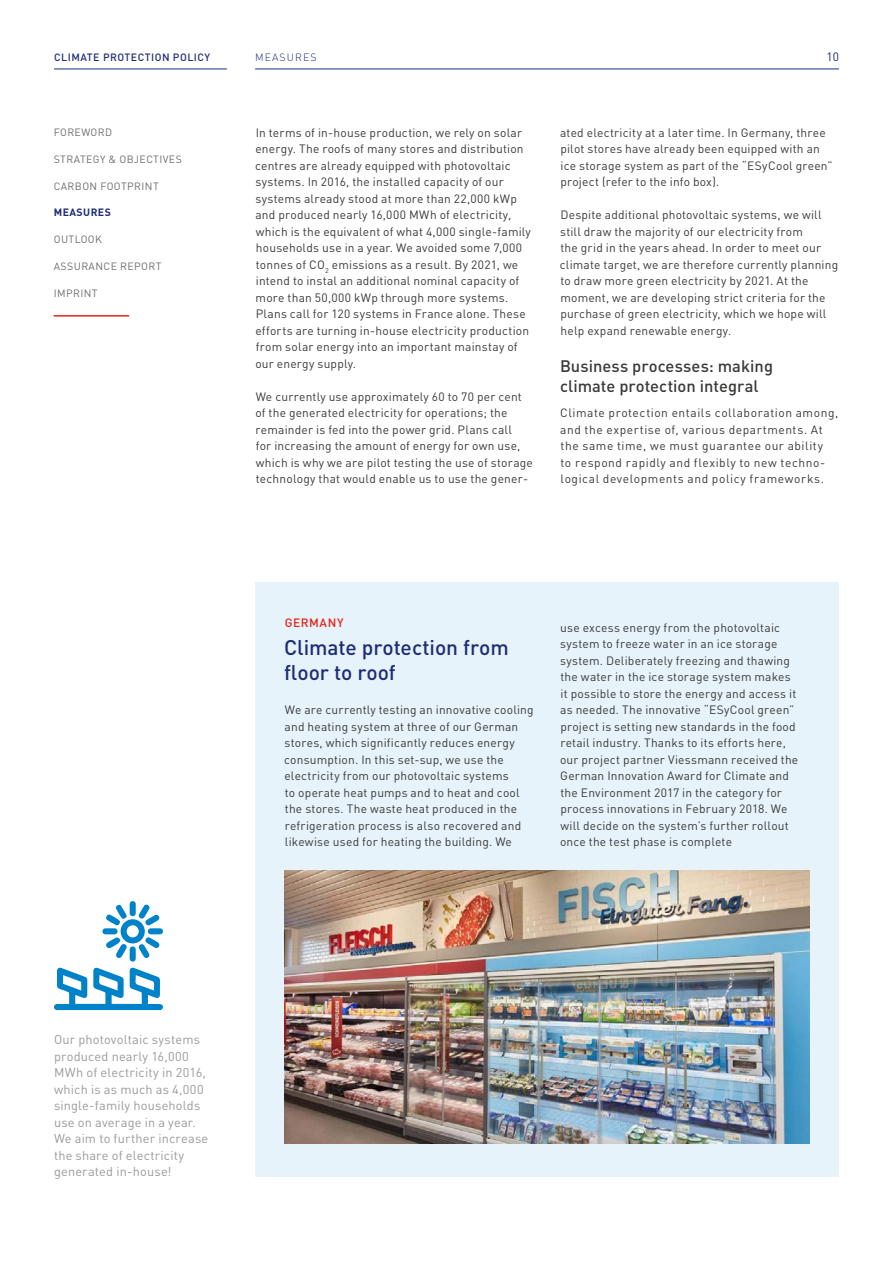
<style>
.page{position:relative;width:893px;height:1263px;background:#fff}
.page>*{position:absolute;margin:0;border:0;box-sizing:border-box;transform-origin:0 0}
.t1{font:500 21px/25.2px "DIN Pro";letter-spacing:-.005em;color:#202d75}
.t2{font:500 16.5px/19.5px "DIN Pro";letter-spacing:.005em;color:#3a3a39}
.t3{font:12.75px/16.5px "DIN Pro";letter-spacing:.015em;color:#9a9a9a}
.t4{font:12px/16.5px "DIN Pro";letter-spacing:.015em;color:#3a3a39}
.t5{font:12px/16.5px "DIN Pro";letter-spacing:.045em;color:#3a3a39}
.t6{font:500 12px "DIN Pro";letter-spacing:.05em;color:#e3241b}
.t7{font:12px "DIN Pro";color:#202d75}
.t8{font:10.5px "DIN Pro";letter-spacing:.04em;color:#6e6e6e}
.t9{font:500 10.5px "DIN Pro";letter-spacing:.05em;color:#202d75}
.t10{font:700 10.5px "DIN Pro";letter-spacing:.04em;color:#202d75}
.t11{font:300 10.5px "DIN Pro";color:#202d75}
</style>
<div class="page">
<div style="left:255px;top:582px;width:584px;height:594px;background:#e6f3fa"></div>
<hr style="left:54px;top:315px;width:75px;height:2px;background:#e3241b">
<svg style="left:54px;top:901px;width:109px;height:109px"></svg>
<img style="left:285px;top:871px;width:524px;height:272px">
<hr style="left:54px;top:69px;width:173px;height:1px;background:#202d75">
<hr style="left:255px;top:69px;width:584px;height:1px;background:#202d75">
<p class="t9" style="left:54px;top:49px;width:158px">CLIMATE PROTECTION POLICY</p>
<p class="t11" style="left:255px;top:49px;width:18px">MEASURES</p>
<p class="t7" style="left:826px;top:48px;width:14px">10</p>
<p class="t8" style="left:54px;top:124px;width:60px">FOREWORD</p>
<p class="t8" style="left:54px;top:151px;width:130px">STRATEGY &amp; OBJECTIVES</p>
<p class="t8" style="left:54px;top:177px;width:106px">CARBON FOOTPRINT</p>
<p class="t10" style="left:54px;top:204px;width:59px">MEASURES</p>
<p class="t8" style="left:54px;top:231px;width:50px">OUTLOOK</p>
<p class="t8" style="left:54px;top:258px;width:109px">ASSURANCE REPORT</p>
<p class="t8" style="left:54px;top:285px;width:45px">IMPRINT</p>
<p class="t4" style="left:255px;top:123px;width:277px">In terms of in-house production, we rely on solar energy. The roofs of many stores and distribution centres are already equipped with photovoltaic systems. In 2016, the installed capacity of our systems already stood at more than 22,000 kWp and produced nearly 16,000 MWh of electricity, which is the equivalent of what 4,000 single-family households use in a year. We avoided some 7,000 tonnes of CO<sub>2</sub> emissions as a result. By 2021, we intend to instal an additional nominal capacity of more than 50,000 kWp through more systems.<br>Plans call for 120 systems in France alone. These efforts are turning in-house electricity production from solar energy into an important mainstay of our energy supply.</p>
<p class="t4" style="left:255px;top:387px;width:279px">We currently use approximately 60 to 70 per cent of the generated electricity for operations; the remainder is fed into the power grid. Plans call<br>for increasing the amount of energy for own use, which is why we are pilot testing the use of storage technology that would enable us to use the gener-</p>
<p class="t4" style="left:560px;top:123px;width:274px">ated electricity at a later time. In Germany, three pilot stores have already been equipped with an ice storage system as part of the “ESyCool green” project (refer to the info box).</p>
<p class="t4" style="left:560px;top:205px;width:280px">Despite additional photovoltaic systems, we will still draw the majority of our electricity from<br>the grid in the years ahead. In order to meet our climate target, we are therefore currently planning to draw more green electricity by 2021. At the moment, we are developing strict criteria for the purchase of green electricity, which we hope will help expand renewable energy.</p>
<h2 class="t2" style="left:560px;top:354px;width:214px">Business processes: making climate protection integral</h2>
<p class="t5" style="left:560px;top:403px;width:280px">Climate protection entails collaboration among, and the expertise of, various departments. At the same time, we must guarantee our ability<br>to respond rapidly and flexibly to new techno&shy;logical developments and policy frameworks.</p>
<p class="t6" style="left:285px;top:613px;width:60px">GERMANY</p>
<h1 class="t1" style="left:284px;top:632px;width:226px">Climate protection from floor to roof</h1>
<p class="t4" style="left:284px;top:700px;width:251px">We are currently testing an innovative cooling and heating system at three of our German stores, which significantly reduces energy consumption. In this set-sup, we use the electricity from our photovoltaic systems<br>to operate heat pumps and to heat and cool the stores. The waste heat produced in the refrigeration process is also recovered and likewise used for heating the building. We</p>
<p class="t4" style="left:560px;top:618px;width:240px">use excess energy from the photovoltaic system to freeze water in an ice storage system. Deliberately freezing and thawing the water in the ice storage system makes it possible to store the energy and access it as needed. The innovative “ESyCool green” project is setting new standards in the food retail industry. Thanks to its efforts here, our project partner Viessmann received the German Innovation Award for Climate and the Environment 2017 in the category for process innovations in February 2018. We will decide on the system’s further rollout once the test phase is complete</p>
<p class="t3" style="left:54px;top:1030px;width:156px">Our photovoltaic systems produced nearly 16,000<br>MWh of electricity in 2016, which is as much as 4,000 single-family households use on average in a year.<br>We aim to further increase the share of electricity generated in-house!</p>
</div>
